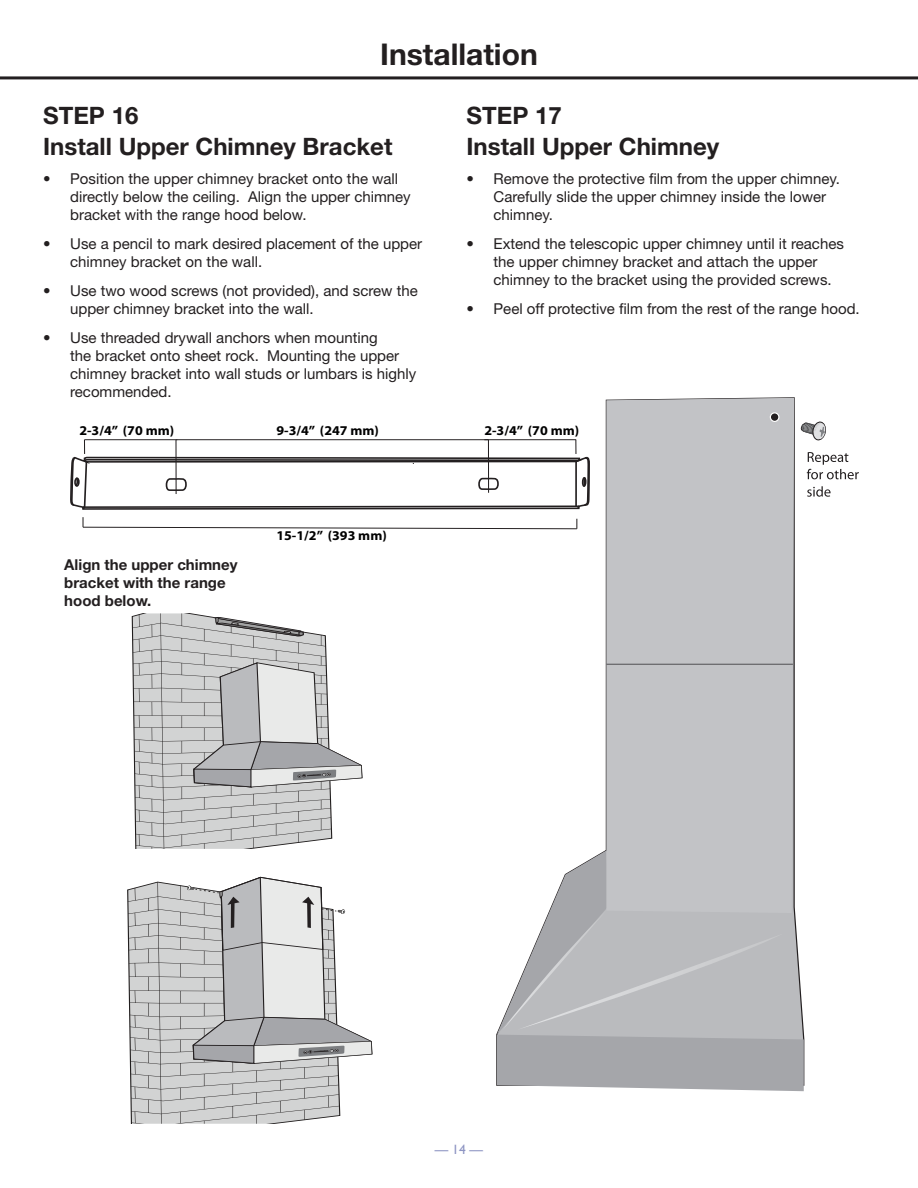
<style>
.page{position:relative;width:918px;height:1188px;background:#fff}
.page>*{position:absolute;margin:0;border:0;box-sizing:border-box;transform-origin:0 0}
.t1{font:700 30px "Helvetica Neue LT Std";color:#231f20}
.t2{font:700 24px "Helvetica Neue LT Std";color:#231f20}
.t3{font:15px/18px "Helvetica Neue LT Std";color:#231f20}
.t4{font:700 15px/18px "Helvetica Neue LT Std";color:#231f20}
.t5{font:700 13.5px "Myriad Pro";color:#000;scale:1.04 1}
.t6{font:13.5px "Gill Sans";color:#8e95c3}
</style>
<div class="page">
<hr style="left:0;top:76px;width:918px;height:3px;background:#231f20">
<svg style="left:496px;top:397px;width:309px;height:689px"></svg>
<svg style="left:497px;top:850px;width:307px;height:241px"></svg>
<div style="left:606px;top:398px;width:188px;height:515px;background:#c2c3c6"></div>
<svg style="left:770px;top:413px;width:9px;height:8px"></svg>
<div style="left:770px;top:412px;width:10px;height:10px;border:1px solid #fff;border-radius:50%"></div>
<svg style="left:807px;top:452px;width:52px;height:27px"></svg>
<svg style="left:807px;top:486px;width:24px;height:11px"></svg>
<hr style="left:606px;top:664px;width:187px;height:1px;background:#636366">
<svg style="left:801px;top:422px;width:25px;height:18px"></svg>
<svg style="left:496px;top:419px;width:95px;height:92px"></svg>
<svg style="left:82px;top:517px;width:496px;height:13px"></svg>
<svg style="left:70px;top:439px;width:520px;height:72px"></svg>
<hr style="left:176px;top:439px;width:312px;height:1px;background:#231f20">
<svg style="left:132px;top:613px;width:199px;height:236px;fill:#d2d3d3"></svg>
<svg style="left:160px;top:613px;width:4px;height:236px"></svg>
<svg style="left:193px;top:662px;width:170px;height:125px"></svg>
<svg style="left:215px;top:617px;width:89px;height:19px"></svg>
<svg style="left:128px;top:886px;width:211px;height:238px;fill:#d2d3d3"></svg>
<svg style="left:157px;top:882px;width:5px;height:242px"></svg>
<svg style="left:187px;top:877px;width:186px;height:187px"></svg>
<p class="t1" style="left:380px;top:35px;width:159px">Installation</p>
<p class="t2" style="left:43px;top:100px;width:97px">STEP 16</p>
<p class="t2" style="left:43px;top:132px;width:351px">Install Upper Chimney Bracket</p>
<p class="t3" style="left:70px;top:170px;width:342px;text-indent:-27px">• Position the upper chimney bracket onto the wall directly below the ceiling. Align the upper chimney bracket with the range hood below.</p>
<p class="t3" style="left:70px;top:234px;width:354px;text-indent:-27px">• Use a pencil to mark desired placement of the upper chimney bracket on the wall.</p>
<p class="t3" style="left:70px;top:281px;width:349px;text-indent:-27px">• Use two wood screws (not provided), and screw the upper chimney bracket into the wall.</p>
<p class="t3" style="left:70px;top:328px;width:348px;text-indent:-27px">• Use threaded drywall anchors when mounting<br>the bracket onto sheet rock. Mounting the upper chimney bracket into wall studs or lumbars is highly recommended.</p>
<p class="t2" style="left:467px;top:100px;width:97px">STEP 17</p>
<p class="t2" style="left:467px;top:132px;width:254px">Install Upper Chimney</p>
<p class="t3" style="left:494px;top:170px;width:348px;text-indent:-27px">• Remove the protective film from the upper chimney.<br>Carefully slide the upper chimney inside the lower chimney.</p>
<p class="t3" style="left:494px;top:234px;width:352px;text-indent:-27px">• Extend the telescopic upper chimney until it reaches the upper chimney bracket and attach the upper chimney to the bracket using the provided screws.</p>
<p class="t3" style="left:467px;top:299px;width:395px">• Peel off protective film from the rest of the range hood.</p>
<p class="t5" style="left:79px;top:422px;width:93px">2-3/4” (70 mm)</p>
<p class="t5" style="left:276px;top:422px;width:100px">9-3/4” (247 mm)</p>
<p class="t5" style="left:484px;top:422px;width:93px">2-3/4” (70 mm)</p>
<p class="t4" style="left:64px;top:555px;width:175px">Align the upper chimney bracket with the range hood below.</p>
<p class="t5" style="left:276px;top:527px;width:108px">15-1/2” (393 mm)</p>
<p class="t6" style="left:435px;top:1142px;width:50px">— 14 —</p>
</div>
